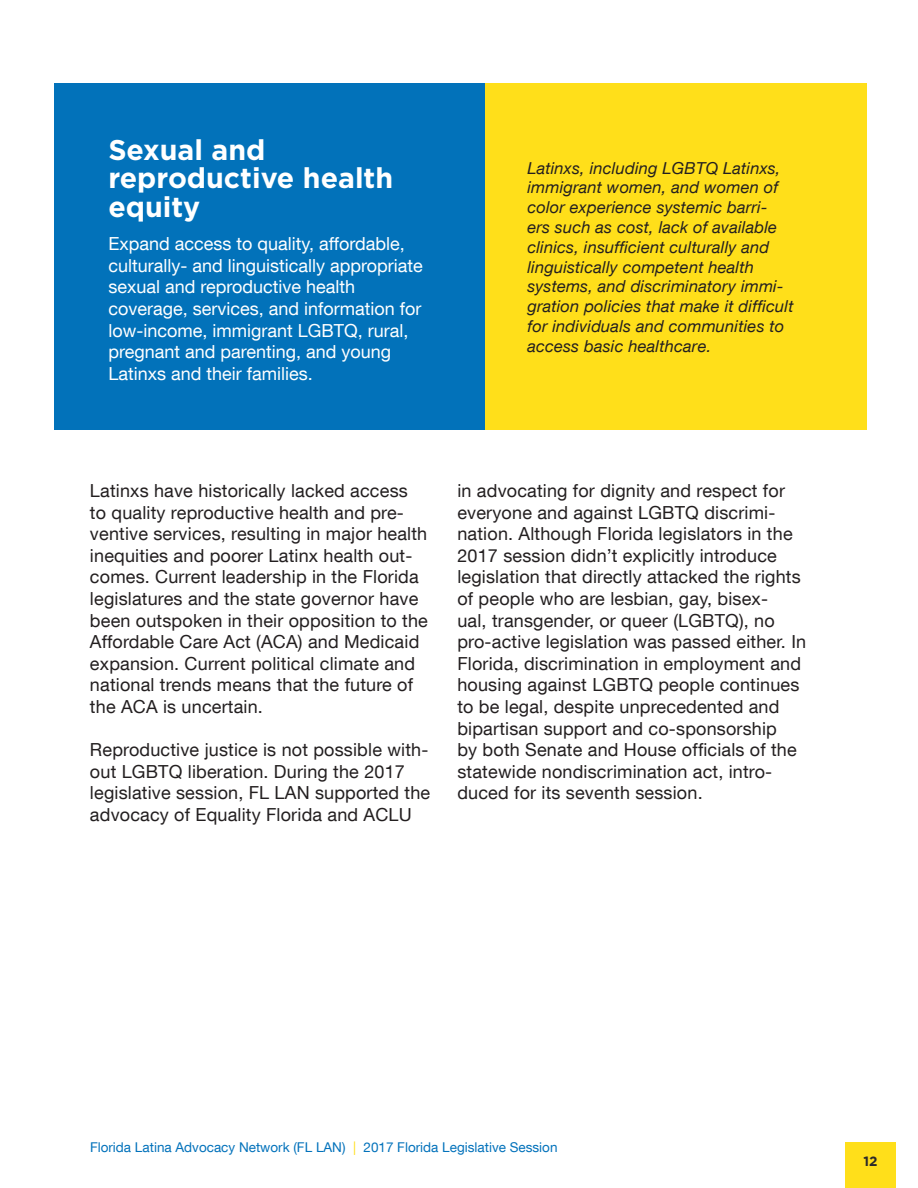
<style>
.page{position:relative;width:918px;height:1188px;background:#fff}
.page>*{position:absolute;margin:0;border:0;box-sizing:border-box;transform-origin:0 0}
.Gotham_19_Header{font:700 28.5px/28.5px "Gotham";color:#fff}
.Body_Text_12_Reg_Bla{font:18px/21.6px "Helvetica Neue LT Com";letter-spacing:.01em;color:#231f20}
.Helv_12_White{font:18px/21.6px "Helvetica Neue LT Com";color:#fff}
.Description_Italic{font:italic 16.5px/19.8px "Helvetica Neue LT Com";letter-spacing:.01em;color:#231f20}
.t1{font:13.5px "Helvetica Neue LT Com";color:#0372bb}
.t2{font:700 13.5px "Gotham";color:#2b292a}
.s1{color:#ffdf1b}
</style>
<div class="page">
<div style="left:845px;top:1143px;width:51px;height:45px;background:#ffdf1a"></div>
<div style="left:388px;top:84px;width:478px;height:346px;background:#ffdf1a"></div>
<div style="left:54px;top:84px;width:430px;height:346px;background:#0272ba"></div>
<p class="Gotham_19_Header" style="left:108px;top:134px;width:286px">Sexual and reproductive health equity</p>
<p class="Helv_12_White" style="left:108px;top:233px;width:316px">Expand access to quality, affordable, culturally- and linguistically appropriate sexual and reproductive health coverage, services, and information for low-income, immigrant LGBTQ, rural, pregnant and parenting, and young Latinxs and their families.</p>
<p class="Description_Italic" style="left:527px;top:157px;width:268px">Latinxs, including LGBTQ Latinxs, immigrant women, and women of color experience systemic barri&shy;ers such as cost, lack of available clinics, insufficient culturally and linguistically competent health systems, and discriminatory immi&shy;gration policies that make it difficult for individuals and communities to access basic healthcare.</p>
<p class="Body_Text_12_Reg_Bla" style="left:90px;top:479px;width:339px">Latinxs have historically lacked access to quality reproductive health and pre&shy;ventive services, resulting in major health inequities and poorer Latinx health out&shy;comes. Current leadership in the Florida legislatures and the state governor have been outspoken in their opposition to the Affordable Care Act (ACA) and Medicaid expansion. Current political climate and national trends means that the future of the ACA is uncertain.</p>
<p class="Body_Text_12_Reg_Bla" style="left:90px;top:739px;width:342px">Reproductive justice is not possible with&shy;out LGBTQ liberation. During the 2017 legislative session, FL LAN supported the advocacy of Equality Florida and ACLU</p>
<p class="Body_Text_12_Reg_Bla" style="left:457px;top:479px;width:350px">in advocating for dignity and respect for everyone and against LGBTQ discrimi&shy;nation. Although Florida legislators in the 2017 session didn’t explicitly introduce legislation that directly attacked the rights of people who are lesbian, gay, bisex-<br>ual, transgender, or queer (LGBTQ), no pro-active legislation was passed either. In Florida, discrimination in employment and housing against LGBTQ people continues to be legal, despite unprecedented and bipartisan support and co-sponsorship<br>by both Senate and House officials of the statewide nondiscrimination act, intro&shy;duced for its seventh session.</p>
<p class="t1" style="left:90px;top:1139px;width:469px">Florida Latina Advocacy Network (FL LAN) <span class="s1">|</span> 2017 Florida Legislative Session</p>
<p class="t2" style="left:863px;top:1154px;width:16px">12</p>
</div>
